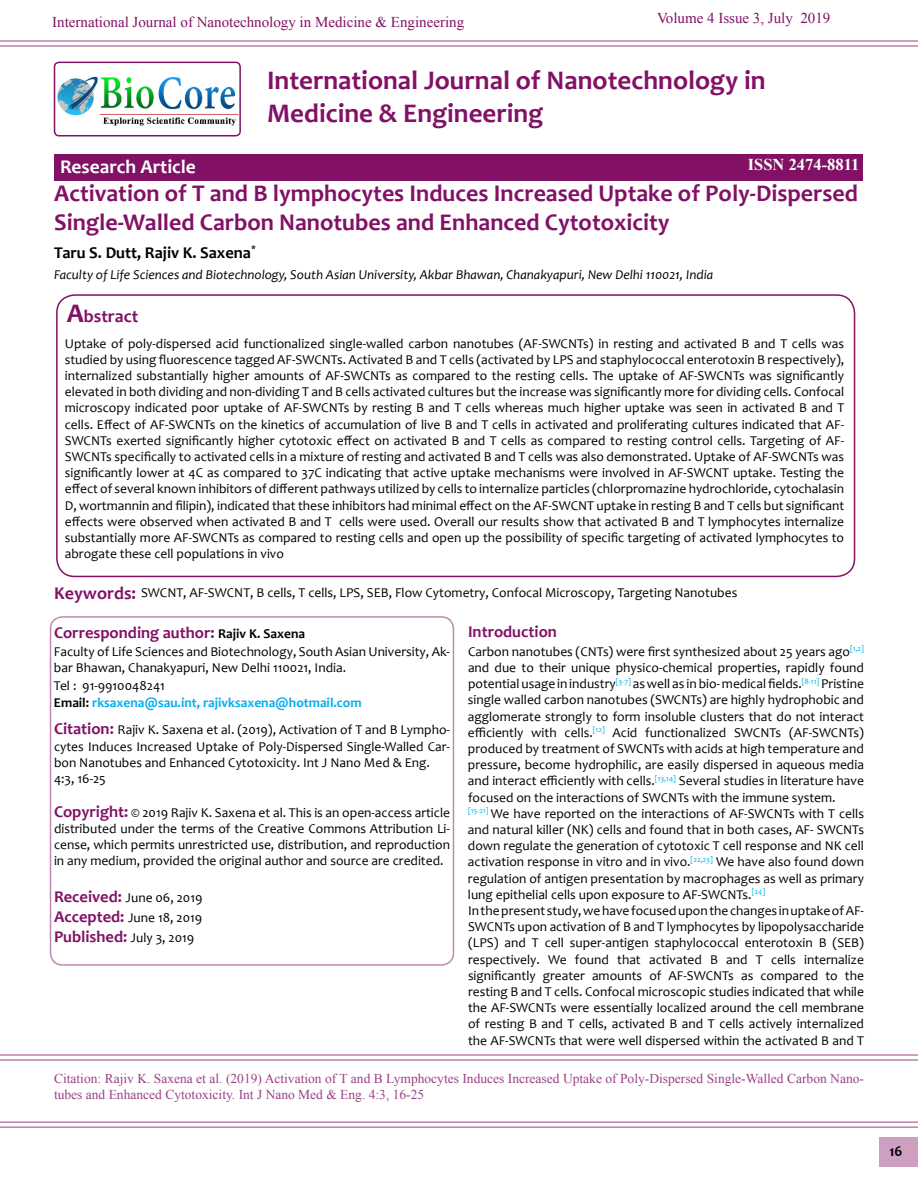
<style>
.page{position:relative;width:918px;height:1188px;background:#fff}
.page>*{position:absolute;margin:0;border:0;box-sizing:border-box;transform-origin:0 0}
.t1{font:700 27px/32.4px "Candara";color:#821166}
.t2{font:700 24px/28.8px "Candara";color:#821166}
.t3{font:700 19.5px "Candara";color:#fff}
.t4{font:700 18px "Candara";color:#821166}
.t5{font:700 16.5px "Candara";color:#821166}
.t6{font:700 16.5px "Candara";color:#000}
.t7{font:700 16.5px "Times New Roman";color:#fff}
.t8{font:15px "Times New Roman";color:#821166}
.t9{font:700 15px "Candara";color:#000}
.t10{font:13.5px/16.2px "Candara";color:#000}
.t11{font:13.5px/16.2px "Times New Roman";color:#821166}
.t12{font:italic 13.5px "Candara";color:#000}
.t13{font:700 13.5px/17.7px "Candara";color:#00aeef}
.s1{font-size:27px}
.s2{font-size:13.5px;color:#000}
.s3{font-weight:400;color:#000}
.s4{color:#000}
.s5{font-weight:700;font-size:16.5px;color:#821166}
.s6{font-weight:400;font-size:13.5px;color:#000}
</style>
<div class="page">
<hr style="left:0;top:40px;width:918px;height:2px;background:#821166">
<hr style="left:0;top:45px;width:918px;height:2px;background:#821166">
<hr style="left:0;top:1054px;width:918px;height:2px;background:#821166">
<hr style="left:0;top:1059px;width:918px;height:2px;background:#821166">
<hr style="left:0;top:1122px;width:918px;height:1px;background:#821166">
<hr style="left:0;top:1127px;width:918px;height:1px;background:#821166">
<div style="left:879px;top:1137px;width:39px;height:30px;background:#cda0c2"></div>
<div style="left:56px;top:294px;width:799px;height:283px;border:2px solid #821166;border-radius:18px"></div>
<img style="left:55px;top:62px;width:185px;height:64px">
<div style="left:54px;top:62px;width:187px;height:75px;border:2px solid #821166;border-radius:4px"></div>
<div style="left:50px;top:616px;width:404px;height:350px;border:2px solid #821166;border-radius:12px"></div>
<div style="left:55px;top:154px;width:808px;height:27px;background:#821166"></div>
<p class="t8" style="left:52px;top:12px;width:414px">International Journal of Nanotechnology in Medicine &amp; Engineering</p>
<p class="t8" style="left:657px;top:7px;width:175px">Volume 4 Issue 3, July 2019</p>
<h1 class="t1" style="left:267px;top:64px;width:500px">International Journal of Nanotechnology in<br>Medicine &amp; Engineering</h1>
<h3 class="t3" style="left:60px;top:154px;width:137px">Research Article</h3>
<p class="t7" style="left:748px;top:153px;width:113px">ISSN 2474-8811</p>
<h2 class="t2" style="left:54px;top:179px;width:805px">Activation of T and B lymphocytes Induces Increased Uptake of Poly-Dispersed<br>Single-Walled Carbon Nanotubes and Enhanced Cytotoxicity</h2>
<p class="t6" style="left:54px;top:242px;width:203px">Taru S. Dutt, Rajiv K. Saxena<sup>*</sup></p>
<p class="t12" style="left:54px;top:267px;width:661px">Faculty of Life Sciences and Biotechnology, South Asian University, Akbar Bhawan, Chanakyapuri, New Delhi 110021, India</p>
<h3 class="t4" style="left:67px;top:304px;width:73px"><span class="s1">A</span>bstract</h3>
<p class="t10" style="left:65px;top:335px;width:781px;text-align:justify">Uptake of poly-dispersed acid functionalized single-walled carbon nanotubes (AF-SWCNTs) in resting and activated B and T cells was studied by using fluorescence tagged AF-SWCNTs. Activated B and T cells (activated by LPS and staphylococcal enterotoxin B respectively), internalized substantially higher amounts of AF-SWCNTs as compared to the resting cells. The uptake of AF-SWCNTs was significantly elevated in both dividing and non-dividing T and B cells activated cultures but the increase was significantly more for dividing cells. Confocal microscopy indicated poor uptake of AF-SWCNTs by resting B and T cells whereas much higher uptake was seen in activated B and T cells. Effect of AF-SWCNTs on the kinetics of accumulation of live B and T cells in activated and proliferating cultures indicated that AF-SWCNTs exerted significantly higher cytotoxic effect on activated B and T cells as compared to resting control cells. Targeting of AF-SWCNTs specifically to activated cells in a mixture of resting and activated B and T cells was also demonstrated. Uptake of AF-SWCNTs was significantly lower at 4C as compared to 37C indicating that active uptake mechanisms were involved in AF-SWCNT uptake. Testing the effect of several known inhibitors of different pathways utilized by cells to internalize particles (chlorpromazine hydrochloride, cytochalasin D, wortmannin and filipin), indicated that these inhibitors had minimal effect on the AF-SWCNT uptake in resting B and T cells but significant effects were observed when activated B and T cells were used. Overall our results show that activated B and T lymphocytes internalize substantially more AF-SWCNTs as compared to resting cells and open up the possibility of specific targeting of activated lymphocytes to abrogate these cell populations in vivo</p>
<h3 class="t4" style="left:54px;top:582px;width:83px">Keywords:</h3>
<p class="t10" style="left:141px;top:585px;width:598px">SWCNT, AF-SWCNT, B cells, T cells, LPS, SEB, Flow Cytometry, Confocal Microscopy, Targeting Nanotubes</p>
<p class="t5" style="left:54px;top:622px;width:253px">Corresponding author: <span class="s2">Rajiv K. Saxena</span></p>
<p class="t10" style="left:54px;top:643px;width:397px">Faculty of Life Sciences and Biotechnology, South Asian University, Ak&shy;bar Bhawan, Chanakyapuri, New Delhi 110021, India.</p>
<p class="t13" style="left:54px;top:676px;width:309px"><span class="s3">Tel : 91-9910048241<br></span><span class="s4">Email:</span> rksaxena@sau.int, rajivksaxena@hotmail.com</p>
<p class="t10" style="left:54px;top:722px;width:397px"><span class="s5">Citation:</span> Rajiv K. Saxena et al. (2019), Activation of T and B Lympho&shy;cytes Induces Increased Uptake of Poly-Dispersed Single-Walled Car&shy;bon Nanotubes and Enhanced Cytotoxicity. Int J Nano Med &amp; Eng.<br>4:3, 16-25</p>
<p class="t10" style="left:54px;top:804px;width:398px;text-align:justify"><span class="s5">Copyright:</span> © 2019 Rajiv K. Saxena et al. This is an open-access article distributed under the terms of the Creative Commons Attribution Li&shy;cense, which permits unrestricted use, distribution, and reproduction in any medium, provided the original author and source are credited.</p>
<p class="t10" style="left:54px;top:888px;width:150px;line-height:19.8px"><span class="s5">Received:</span> June 06, 2019<br><span class="s5">Accepted:</span> June 18, 2019</p>
<p class="t5" style="left:54px;top:926px;width:142px">Published: <span class="s6">July 3, 2019</span></p>
<p class="t5" style="left:468px;top:621px;width:90px">Introduction</p>
<p class="t10" style="left:468px;top:643px;width:398px">Carbon nanotubes (CNTs) were first synthesized about 25 years ago<sup>[1,2] </sup>and due to their unique physico-chemical properties, rapidly found potential usage in industry<sup>[3-7]</sup> as well as in bio- medical fields.<sup>[8-11]</sup> Pristine single walled carbon nanotubes (SWCNTs) are highly hydrophobic and agglomerate strongly to form insoluble clusters that do not interact efficiently with cells.<sup>[12]</sup> Acid functionalized SWCNTs (AF-SWCNTs) produced by treatment of SWCNTs with acids at high temperature and pressure, become hydrophilic, are easily dispersed in aqueous media and interact efficiently with cells.<sup>[13,14]</sup> Several studies in literature have focused on the interactions of SWCNTs with the immune system.<br><sup>[15-21]</sup> We have reported on the interactions of AF-SWCNTs with T cells and natural killer (NK) cells and found that in both cases, AF- SWCNTs down regulate the generation of cytotoxic T cell response and NK cell activation response in vitro and in vivo.<sup>[22,23]</sup> We have also found down regulation of antigen presentation by macrophages as well as primary lung epithelial cells upon exposure to AF-SWCNTs.<sup>[24]<br></sup>In the present study, we have focused upon the changes in uptake of AF-SWCNTs upon activation of B and T lymphocytes by lipopolysaccharide (LPS) and T cell super-antigen staphylococcal enterotoxin B (SEB) respectively. We found that activated B and T cells internalize significantly greater amounts of AF-SWCNTs as compared to the resting B and T cells. Confocal microscopic studies indicated that while the AF-SWCNTs were essentially localized around the cell membrane of resting B and T cells, activated B and T cells actively internalized the AF-SWCNTs that were well dispersed within the activated B and T</p>
<p class="t11" style="left:54px;top:1070px;width:812px">Citation: Rajiv K. Saxena et al. (2019) Activation of T and B Lymphocytes Induces Increased Uptake of Poly-Dispersed Single-Walled Carbon Nano&shy;tubes and Enhanced Cytotoxicity. Int J Nano Med &amp; Eng. 4:3, 16-25</p>
<p class="t9" style="left:890px;top:1142px;width:14px">16</p>
</div>
